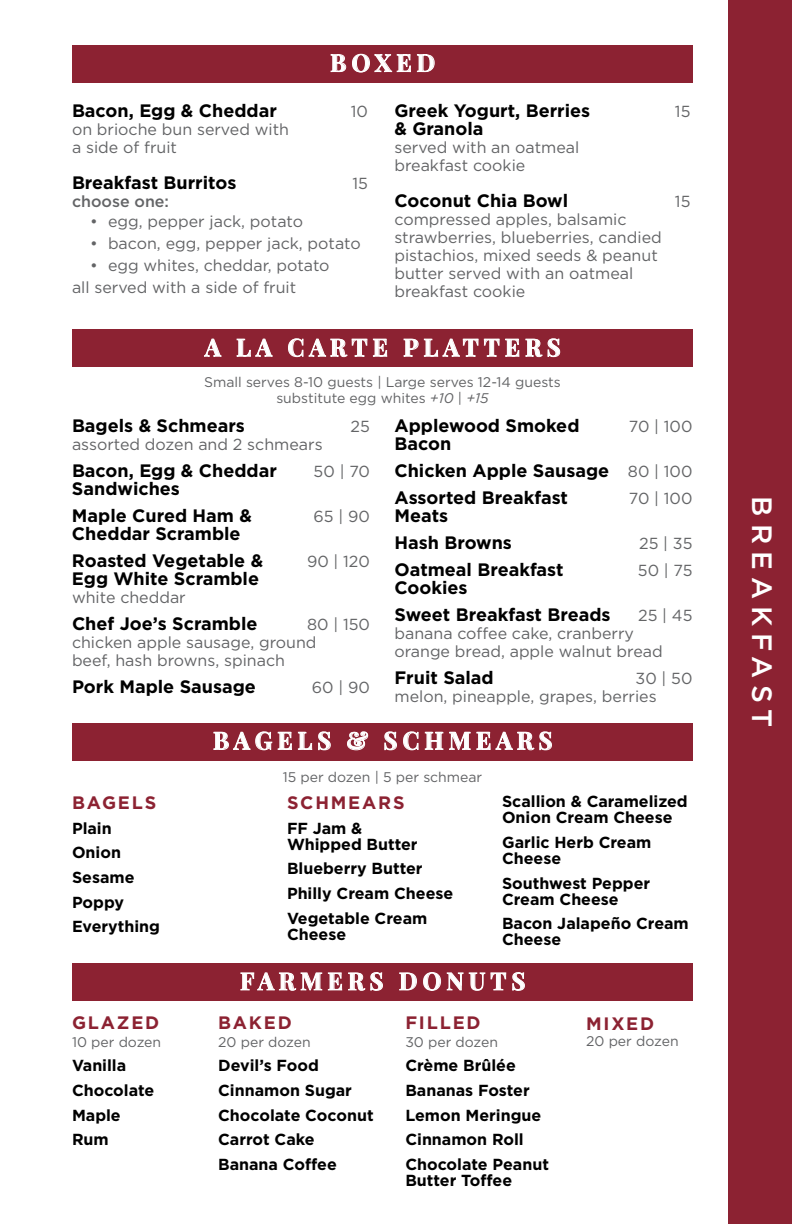
<style>
.page{position:relative;width:792px;height:1224px;background:#fff}
.page>*{position:absolute;margin:0;border:0;box-sizing:border-box;transform-origin:0 0}
.t1{font:500 28px "Gotham";letter-spacing:.25em;color:#fff}
.t2{font:700 24px "Playfair Display SC";letter-spacing:.21em;color:#fff}
.t3{font:700 18px/27px "Gotham";color:#000}
.t4{font:700 18px "Gotham";letter-spacing:.1em;color:#8c2232}
.t5{font:16px/18px "Gotham";color:#636466}
.t6{font:700 16px/24.6px "Gotham";color:#000}
.t7{font:500 16px "Gotham";color:#636466}
.t8{font:14px/16px "Gotham";color:#636466;text-align:center}
.s1{font-style:italic}
.s2{font-weight:400;font-size:16px;color:#636466}
</style>
<div class="page">
<div style="left:729px;top:0;width:63px;height:1224px;background:#8c2232"></div>
<div style="left:72px;top:45px;width:621px;height:37px;background:#8c2232"></div>
<div style="left:72px;top:330px;width:621px;height:37px;background:#8c2232"></div>
<div style="left:72px;top:723px;width:621px;height:37px;background:#8c2232"></div>
<svg style="left:331px;top:54px;width:15px;height:18px"></svg>
<svg style="left:352px;top:54px;width:59px;height:19px"></svg>
<svg style="left:417px;top:54px;width:18px;height:18px"></svg>
<svg style="left:204px;top:339px;width:18px;height:18px"></svg>
<svg style="left:237px;top:339px;width:36px;height:18px"></svg>
<svg style="left:288px;top:338px;width:99px;height:19px"></svg>
<svg style="left:403px;top:338px;width:157px;height:19px"></svg>
<svg style="left:213px;top:732px;width:59px;height:18px"></svg>
<svg style="left:278px;top:732px;width:14px;height:18px"></svg>
<svg style="left:298px;top:732px;width:14px;height:18px"></svg>
<svg style="left:318px;top:732px;width:13px;height:18px"></svg>
<svg style="left:347px;top:731px;width:21px;height:19px"></svg>
<svg style="left:384px;top:732px;width:13px;height:18px"></svg>
<svg style="left:403px;top:732px;width:16px;height:18px"></svg>
<svg style="left:425px;top:731px;width:127px;height:19px"></svg>
<div style="left:72px;top:963px;width:621px;height:38px;background:#8c2232"></div>
<svg style="left:240px;top:972px;width:82px;height:19px"></svg>
<svg style="left:328px;top:972px;width:14px;height:19px"></svg>
<svg style="left:348px;top:972px;width:35px;height:19px"></svg>
<svg style="left:399px;top:972px;width:18px;height:19px"></svg>
<svg style="left:423px;top:972px;width:18px;height:19px"></svg>
<svg style="left:447px;top:972px;width:59px;height:19px"></svg>
<svg style="left:512px;top:972px;width:13px;height:19px"></svg>
<h2 class="t2" style="left:330px;top:48px;width:106px">BOXED</h2>
<p class="t3" style="left:72px;top:97px;width:206px">Bacon, Egg &amp; Cheddar</p>
<p class="t5" style="left:351px;top:102px;width:19px">10</p>
<p class="t5" style="left:72px;top:120px;width:219px">on brioche bun served with a side of fruit</p>
<p class="t3" style="left:72px;top:169px;width:166px">Breakfast Burritos</p>
<p class="t5" style="left:352px;top:174px;width:17px">15</p>
<p class="t7" style="left:72px;top:191px;width:99px">choose one:</p>
<p class="t5" style="left:90px;top:212px;width:215px">• egg, pepper jack, potato</p>
<p class="t5" style="left:90px;top:234px;width:272px">• bacon, egg, pepper jack, potato</p>
<p class="t5" style="left:72px;top:254px;width:259px;line-height:22px;text-indent:18px">• egg whites, cheddar, potato all served with a side of fruit</p>
<p class="t3" style="left:394px;top:97px;width:197px">Greek Yogurt, Berries</p>
<p class="t5" style="left:675px;top:102px;width:17px">15</p>
<p class="t3" style="left:395px;top:115px;width:91px">&amp; Granola</p>
<p class="t5" style="left:394px;top:138px;width:186px">served with an oatmeal breakfast cookie</p>
<p class="t3" style="left:394px;top:187px;width:175px">Coconut Chia Bowl</p>
<p class="t5" style="left:675px;top:192px;width:17px">15</p>
<p class="t5" style="left:394px;top:210px;width:269px">compressed apples, balsamic strawberries, blueberries, candied pistachios, mixed seeds &amp; peanut butter served with an oatmeal breakfast cookie</p>
<h2 class="t2" style="left:205px;top:333px;width:357px">A LA CARTE PLATTERS</h2>
<p class="t8" style="left:204px;top:373px;width:358px">Small serves 8-10 guests | Large serves 12-14 guests substitute egg whites <span class="s1">+10</span> | <span class="s1">+15</span></p>
<p class="t3" style="left:72px;top:412px;width:174px">Bagels &amp; Schmears</p>
<p class="t5" style="left:351px;top:417px;width:21px">25</p>
<p class="t5" style="left:72px;top:435px;width:252px">assorted dozen and 2 schmears</p>
<p class="t3" style="left:72px;top:457px;width:206px">Bacon, Egg &amp; Cheddar</p>
<p class="t5" style="left:314px;top:462px;width:58px">50 | 70</p>
<p class="t3" style="left:72px;top:475px;width:181px">Sandwiches<br>Maple Cured Ham &amp;</p>
<p class="t5" style="left:314px;top:507px;width:58px">65 | 90</p>
<p class="t3" style="left:72px;top:520px;width:193px">Cheddar Scramble<br>Roasted Vegetable &amp;</p>
<p class="t5" style="left:307px;top:552px;width:64px">90 | 120</p>
<p class="t3" style="left:72px;top:565px;width:189px">Egg White Scramble</p>
<p class="t5" style="left:72px;top:588px;width:115px">white cheddar</p>
<p class="t3" style="left:72px;top:610px;width:187px">Chef Joe’s Scramble</p>
<p class="t5" style="left:72px;top:615px;width:300px;text-indent:235px">80 | 150 chicken apple sausage, ground<br>beef, hash browns, spinach</p>
<p class="t3" style="left:72px;top:673px;width:186px">Pork Maple Sausage</p>
<p class="t5" style="left:312px;top:678px;width:60px">60 | 90</p>
<p class="t3" style="left:394px;top:412px;width:187px">Applewood Smoked</p>
<p class="t5" style="left:629px;top:417px;width:65px">70 | 100</p>
<p class="t3" style="left:394px;top:430px;width:300px">Bacon<br>Chicken Apple Sausage <span class="s2">80 | 100<br></span>Assorted Breakfast</p>
<p class="t5" style="left:629px;top:489px;width:65px">70 | 100</p>
<p class="t3" style="left:394px;top:502px;width:119px">Meats<br>Hash Browns</p>
<p class="t5" style="left:639px;top:534px;width:55px">25 | 35</p>
<p class="t3" style="left:394px;top:556px;width:171px">Oatmeal Breakfast</p>
<p class="t5" style="left:638px;top:561px;width:56px">50 | 75</p>
<p class="t3" style="left:395px;top:574px;width:218px">Cookies<br>Sweet Breakfast Breads</p>
<p class="t5" style="left:638px;top:606px;width:56px">25 | 45</p>
<p class="t5" style="left:394px;top:624px;width:270px">banana coffee cake, cranberry orange bread, apple walnut bread</p>
<p class="t3" style="left:394px;top:664px;width:101px">Fruit Salad</p>
<p class="t5" style="left:395px;top:669px;width:299px;text-indent:241px">30 | 50 melon, pineapple, grapes, berries</p>
<h2 class="t2" style="left:213px;top:726px;width:341px">BAGELS &amp; SCHMEARS</h2>
<p class="t4" style="left:72px;top:791px;width:86px">BAGELS</p>
<p class="t6" style="left:72px;top:816px;width:89px">Plain<br>Onion<br>Sesame<br>Poppy<br>Everything</p>
<p class="t4" style="left:72px;top:1010px;width:89px">GLAZED</p>
<p class="t8" style="left:72px;top:1034px;width:91px">10 per dozen</p>
<p class="t6" style="left:72px;top:1053px;width:84px">Vanilla<br>Chocolate<br>Maple<br>Rum</p>
<p class="t8" style="left:283px;top:769px;width:201px">15 per dozen | 5 per schmear</p>
<p class="t4" style="left:287px;top:791px;width:119px">SCHMEARS</p>
<p class="t6" style="left:287px;top:820px;width:132px;line-height:16px">FF Jam &amp;<br>Whipped Butter</p>
<p class="t6" style="left:287px;top:856px;width:168px">Blueberry Butter<br>Philly Cream Cheese<br>Vegetable Cream</p>
<p class="t6" style="left:287px;top:922px;width:61px">Cheese</p>
<p class="t6" style="left:502px;top:794px;width:187px;line-height:16px">Scallion &amp; Caramelized<br>Onion Cream Cheese</p>
<p class="t6" style="left:502px;top:834px;width:151px;line-height:16px">Garlic Herb Cream<br>Cheese</p>
<p class="t6" style="left:502px;top:875px;width:150px;line-height:16px">Southwest Pepper<br>Cream Cheese</p>
<p class="t6" style="left:502px;top:916px;width:188px;line-height:16px">Bacon Jalapeño Cream<br>Cheese</p>
<h2 class="t2" style="left:240px;top:966px;width:287px">FARMERS DONUTS</h2>
<p class="t4" style="left:218px;top:1010px;width:75px">BAKED</p>
<p class="t8" style="left:218px;top:1034px;width:94px">20 per dozen</p>
<p class="t6" style="left:218px;top:1053px;width:157px">Devil’s Food<br>Cinnamon Sugar<br>Chocolate Coconut<br>Carrot Cake<br>Banana Coffee</p>
<p class="t4" style="left:405px;top:1010px;width:77px">FILLED</p>
<p class="t8" style="left:405px;top:1034px;width:94px">30 per dozen</p>
<p class="t6" style="left:405px;top:1053px;width:145px">Crème Brûlée<br>Bananas Foster<br>Lemon Meringue<br>Cinnamon Roll<br>Chocolate Peanut</p>
<p class="t6" style="left:405px;top:1168px;width:108px">Butter Toffee</p>
<p class="t4" style="left:586px;top:1011px;width:70px">MIXED</p>
<p class="t8" style="left:586px;top:1032px;width:94px">20 per dozen</p>
<h1 class="t1" style="left:781px;top:496px;width:233px;rotate:90deg">BREAKFAST</h1>
</div>
